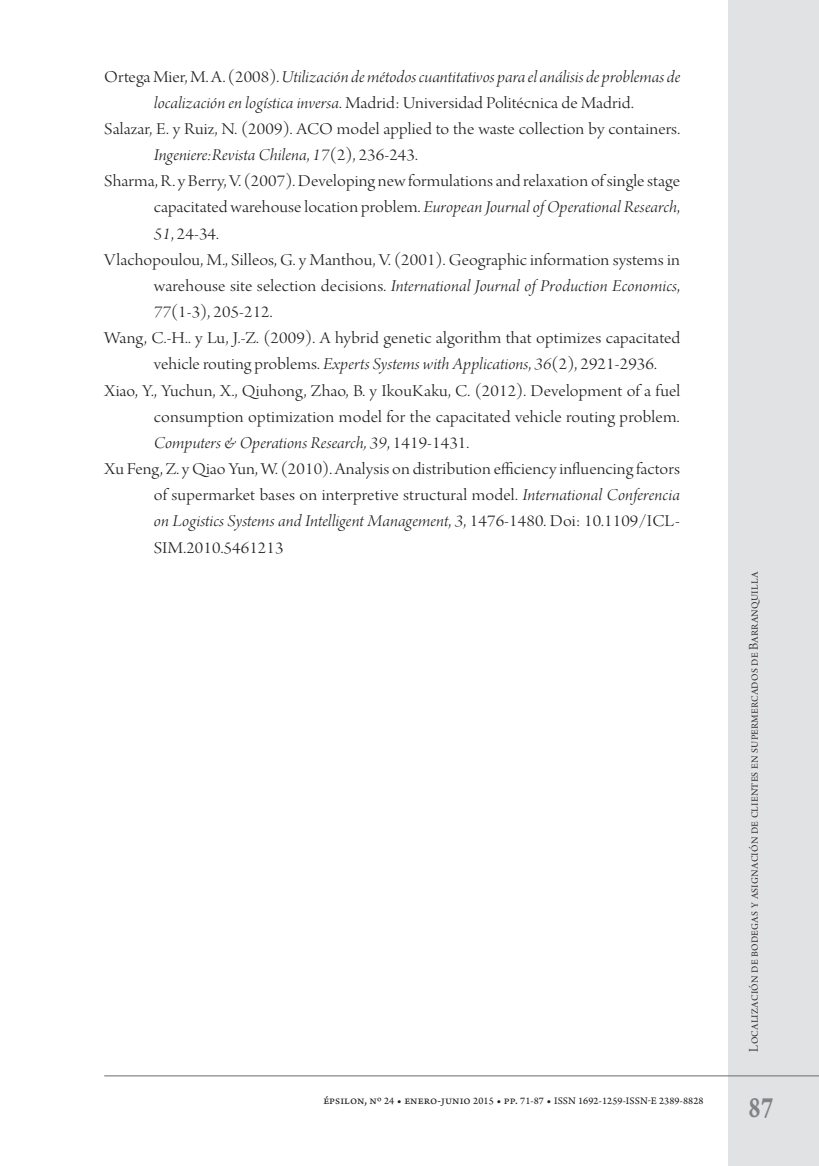
<style>
.page{position:relative;width:819px;height:1166px;background:#fff}
.page>*{position:absolute;margin:0;border:0;box-sizing:border-box;transform-origin:0 0}
.t1{font:31.5px "Arno Pro Smbd Caption";color:#808285;scale:.75 1}
._10Bibliografia{font:17.5px/26.2px "Arno Pro Light Display";letter-spacing:.005em;color:#231f20;text-align:justify;scale:1.1 1}
._10Bibliografia-2{font:17.5px/26.2px "Arno Pro Light Italic Display";color:#231f20;text-align:center;scale:1.1 1}
.t2{font:14px "Arno Pro Light Display";letter-spacing:.015em;color:#231f20}
.t3{font:10.5px "Arno Pro Sm Text";letter-spacing:.01em;color:#231f20}
.s1{font-family:"Arno Pro Light Display"}
.s2{font-family:"Arno Pro Light Italic Display"}
.s3{font-size:12.25px}
</style>
<div class="page">
<div style="left:728px;top:0;width:91px;height:1166px;background:#e1e2e4"></div>
<hr style="left:104px;top:1075px;width:715px;height:1px;background:#6c6d70">
<p class="_10Bibliografia-2" style="left:104px;top:64px;width:525px"><span class="s1">Ortega Mier, M. A. (2008).</span> Utilización de métodos cuantitativos para el análisis de problemas de localización en logística inversa<span class="s1">. Madrid: Universidad Politécnica de Madrid.</span></p>
<p class="_10Bibliografia" style="left:154px;top:117px;width:480px;text-indent:-50px">Salazar, E. y Ruiz, N. (2009). ACO model applied to the waste collection by containers.<br><span class="s2">Ingeniere:Revista Chilena</span>, <span class="s2">17</span>(2), 236-243.</p>
<p class="_10Bibliografia" style="left:154px;top:169px;width:480px;text-indent:-50px">Sharma, R. y Berry, V. (2007). Developing new formulations and relaxation of single stage capacitated warehouse location problem. <span class="s2">European Journal of Operational Research</span>, <span class="s2">51</span>, 24-34.</p>
<p class="_10Bibliografia" style="left:154px;top:248px;width:480px;text-indent:-50px">Vlachopoulou, M., Silleos, G. y Manthou, V. (2001). Geographic information systems in warehouse site selection decisions. <span class="s2">International Journal of Production Economics</span>, <span class="s2">77</span>(1-3), 205-212.</p>
<p class="_10Bibliografia" style="left:154px;top:326px;width:480px;text-indent:-50px">Wang, C.-H.. y Lu, J.-Z. (2009). A hybrid genetic algorithm that optimizes capacitated vehicle routing problems. <span class="s2">Experts Systems with Applications</span>, <span class="s2">36</span>(2), 2921-2936.</p>
<p class="_10Bibliografia" style="left:154px;top:378px;width:480px;text-indent:-50px">Xiao, Y., Yuchun, X., Qiuhong, Zhao, B. y IkouKaku, C. (2012). Development of a fuel consumption optimization model for the capacitated vehicle routing problem.<br><span class="s2">Computers &amp; Operations Research, 39</span>, 1419-1431.</p>
<p class="_10Bibliografia" style="left:154px;top:457px;width:480px;text-indent:-50px">Xu Feng, Z. y Qiao Yun, W. (2010). Analysis on distribution efficiency influencing factors of supermarket bases on interpretive structural model. <span class="s2">International Conferencia on Logistics Systems and Intelligent Management</span>, <span class="s2">3</span>, 1476-1480. Doi: 10.1109/ICL-SIM.2010.5461213</p>
<p class="t3" style="left:323px;top:1094px;width:381px"><span class="s3">épsilon, nº</span> 24 <span class="s3">• enero-junio</span> 2015 <span class="s3">• pp.</span> 71-87 <span class="s3">•</span> ISSN 1692-1259-ISSN-E 2389-8828</p>
<p class="t2" style="left:746px;top:1052px;width:481px;rotate:-90deg">Localización de bodegas y asignación de clientes en supermercados de Barranquilla</p>
<h1 class="t1" style="left:748px;top:1088px;width:34px">87</h1>
</div>
